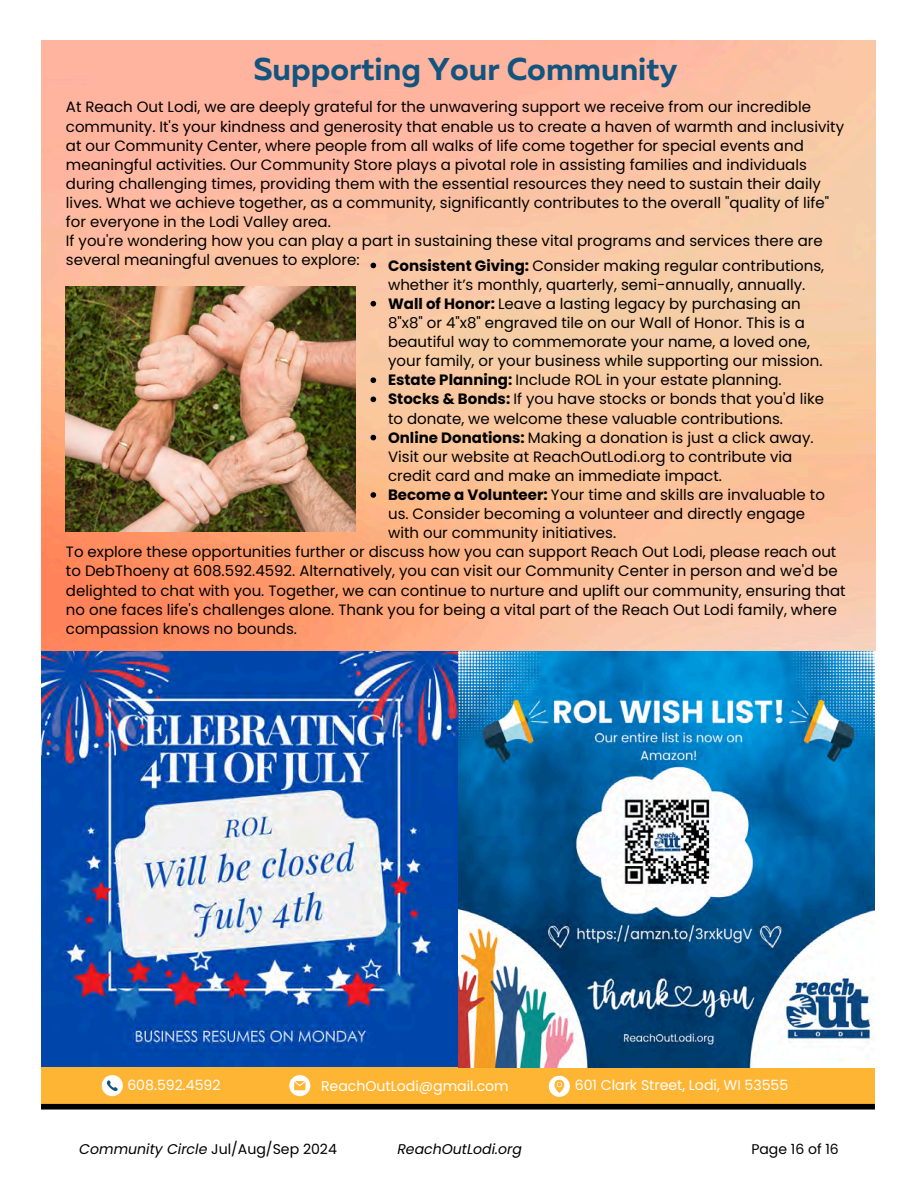
<style>
.page{position:relative;width:918px;height:1188px;background:#fff}
.page>*{position:absolute;margin:0;border:0;box-sizing:border-box;transform-origin:0 0}
.t1{font:700 31.5px "Muller";color:#13547e}
.t2{font:15px/19.2px "Poppins";color:#000}
.t3{font:14.1px "Poppins";color:#fff}
.t4{font:italic 14.1px "Poppins";color:#000}
.t5{font:13.95px "Poppins";color:#000}
.s1{font-weight:700}
.s2{font-style:normal}
</style>
<div class="page">
<img style="left:41px;top:651px;width:417px;height:416px">
<div style="left:41px;top:1067px;width:834px;height:37px;background:#ffb534"></div>
<div style="left:41px;top:1104px;width:834px;height:6px;background:#000"></div>
<svg style="left:102px;top:1075px;width:21px;height:21px"></svg>
<svg style="left:289px;top:1075px;width:21px;height:21px"></svg>
<svg style="left:549px;top:1076px;width:21px;height:21px"></svg>
<img style="left:41px;top:41px;width:835px;height:610px">
<img style="left:66px;top:286px;width:289px;height:246px">
<img style="left:458px;top:651px;width:417px;height:416px">
<svg style="left:371px;top:263px;width:5px;height:5px"></svg>
<svg style="left:371px;top:301px;width:5px;height:6px"></svg>
<svg style="left:371px;top:377px;width:5px;height:6px"></svg>
<svg style="left:371px;top:397px;width:5px;height:5px"></svg>
<svg style="left:371px;top:435px;width:5px;height:5px"></svg>
<svg style="left:371px;top:492px;width:5px;height:6px"></svg>
<p class="t1" style="left:253px;top:56px;width:426px">Supporting Your Community</p>
<p class="t2" style="left:66px;top:98px;width:780px">At Reach Out Lodi, we are deeply grateful for the unwavering support we receive from our incredible community. It's your kindness and generosity that enable us to create a haven of warmth and inclusivity at our Community Center, where people from all walks of life come together for special events and meaningful activities. Our Community Store plays a pivotal role in assisting families and individuals during challenging times, providing them with the essential resources they need to sustain their daily lives. What we achieve together, as a community, significantly contributes to the overall "quality of life" for everyone in the Lodi Valley area.</p>
<p class="t2" style="left:66px;top:231px;width:758px">If you're wondering how you can play a part in sustaining these vital programs and services there are several meaningful avenues to explore:</p>
<p class="t2" style="left:388px;top:256px;width:438px"><span class="s1">Consistent Giving:</span> Consider making regular contributions, whether it’s monthly, quarterly, semi-annually, annually.</p>
<p class="t2" style="left:388px;top:294px;width:436px"><span class="s1">Wall of Honor:</span> Leave a lasting legacy by purchasing an 8"x8" or 4"x8" engraved tile on our Wall of Honor. This is a beautiful way to commemorate your name, a loved one, your family, or your business while supporting our mission.</p>
<p class="t2" style="left:388px;top:370px;width:395px"><span class="s1">Estate Planning:</span> Include ROL in your estate planning.</p>
<p class="t2" style="left:388px;top:390px;width:438px"><span class="s1">Stocks &amp; Bonds:</span> If you have stocks or bonds that you'd like to donate, we welcome these valuable contributions.</p>
<p class="t2" style="left:388px;top:428px;width:427px"><span class="s1">Online Donations:</span> Making a donation is just a click away.<br>Visit our website at ReachOutLodi.org to contribute via credit card and make an immediate impact.</p>
<p class="t2" style="left:388px;top:485px;width:438px"><span class="s1">Become a Volunteer:</span> Your time and skills are invaluable to us. Consider becoming a volunteer and directly engage with our community initiatives.</p>
<p class="t2" style="left:66px;top:542px;width:781px">To explore these opportunities further or discuss how you can support Reach Out Lodi, please reach out to DebThoeny at 608.592.4592. Alternatively, you can visit our Community Center in person and we'd be delighted to chat with you. Together, we can continue to nurture and uplift our community, ensuring that no one faces life's challenges alone. Thank you for being a vital part of the Reach Out Lodi family, where compassion knows no bounds.</p>
<p class="t3" style="left:127px;top:1075px;width:95px">608.592.4592</p>
<p class="t3" style="left:321px;top:1076px;width:189px">ReachOutLodi@gmail.com</p>
<p class="t3" style="left:575px;top:1075px;width:215px">601 Clark Street, Lodi, WI 53555</p>
<p class="t4" style="left:79px;top:1139px;width:259px">Community Circle <span class="s2">Jul/Aug/Sep 2024</span></p>
<p class="t5" style="left:751px;top:1140px;width:89px">Page 16 of 16</p>
<p class="t4" style="left:397px;top:1139px;width:126px">ReachOutLodi.org</p>
</div>
